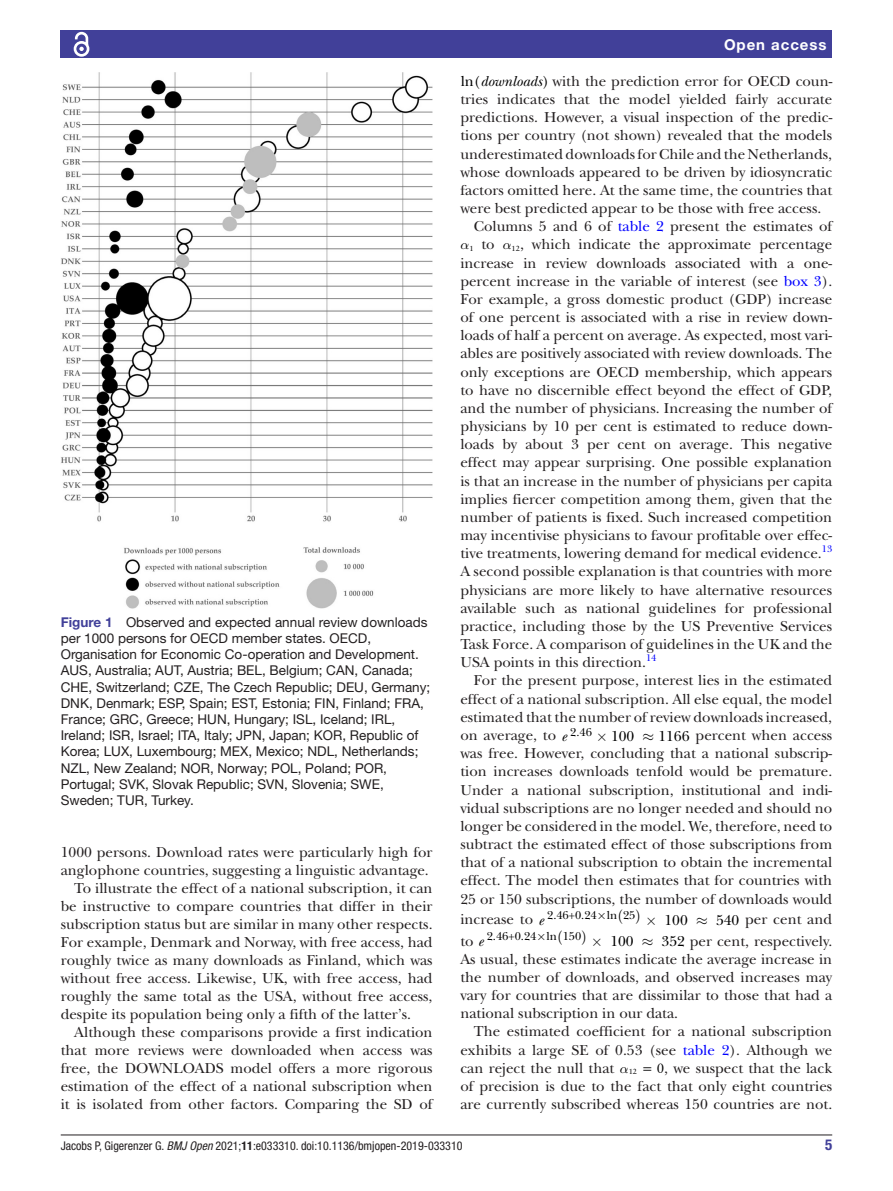
<style>
.page{position:relative;width:893px;height:1191px;background:#fff}
.page>*{position:absolute;margin:0;border:0;box-sizing:border-box;transform-origin:0 0}
.t1{font:15px/18.1px "New Baskerville";color:#231f20;text-align:justify}
.t2{font:700 15px "Helvetica Neue LT Std";letter-spacing:.065em;color:#fff}
.t3{font:700 condensed 15px "Helvetica Neue LT Std";color:#414099}
.t4{font:13.5px/16.2px "Helvetica Neue LT Std";color:#231f20}
.t5{font:condensed 12px "Helvetica Neue LT Std";color:#231f20}
.t6{font:12px "New Baskerville";color:#000}
.t7{font:12px "CMEX8";color:#000}
.t8{font:9.9px "New Baskerville";color:#00f}
.s1{font-weight:700;color:#414099}
.s2{color:#000}
.s3{font-style:italic;color:#000}
.s4{color:#00f}
.s5{font-family:"CMMI9";font-size:13.5px;color:#000}
.s6{font-family:"CMSY10";color:#000}
.s7{font-size:15px;color:#231f20}
.s8{font-style:italic;font-size:15px}
.s9{font-family:"CMSY8"}
.s10{font-family:"Classical Garamond BT";font-size:13.5px;color:#000}
.s11{font-style:italic}
.s12{font-weight:700}
</style>
<div class="page">
<hr style="left:61px;top:1134px;width:771px;height:1px;background:#231f20">
<div style="left:61px;top:31px;width:771px;height:27px;background:#414099"></div>
<svg style="left:73px;top:31px;width:17px;height:26px"></svg>
<img style="left:61px;top:73px;width:372px;height:536px">
<p class="t4" style="left:61px;top:613px;width:371px"><span class="s1">Figure 1</span> Observed and expected annual review downloads per 1000 persons for OECD member states. OECD, Organisation for Economic Co-operation and Development.<br>AUS, Australia; AUT, Austria; BEL, Belgium; CAN, Canada; CHE, Switzerland; CZE, The Czech Republic; DEU, Germany; DNK, Denmark; ESP, Spain; EST, Estonia; FIN, Finland; FRA, France; GRC, Greece; HUN, Hungary; ISL, Iceland; IRL, Ireland; ISR, Israel; ITA, Italy; JPN, Japan; KOR, Republic of Korea; LUX, Luxembourg; MEX, Mexico; NDL, Netherlands; NZL, New Zealand; NOR, Norway; POL, Poland; POR, Portugal; SVK, Slovak Republic; SVN, Slovenia; SWE, Sweden; TUR, Turkey.</p>
<p class="t1" style="left:61px;top:843px;width:373px">1000 persons. Download rates were particularly high for</p>
<p class="t1" style="left:61px;top:861px;width:370px">anglophone countries, suggesting a linguistic advantage.</p>
<p class="t1" style="left:74px;top:879px;width:360px">To illustrate the effect of a national subscription, it can</p>
<p class="t1" style="left:61px;top:897px;width:373px">be instructive to compare countries that differ in their</p>
<p class="t1" style="left:61px;top:915px;width:373px">subscription status but are similar in many other respects.</p>
<p class="t1" style="left:61px;top:933px;width:373px">For example, Denmark and Norway, with free access, had</p>
<p class="t1" style="left:61px;top:951px;width:373px">roughly twice as many downloads as Finland, which was</p>
<p class="t1" style="left:61px;top:969px;width:373px">without free access. Likewise, UK, with free access, had</p>
<p class="t1" style="left:61px;top:987px;width:373px">roughly the same total as the USA, without free access,</p>
<p class="t1" style="left:61px;top:1005px;width:352px">despite its population being only a fifth of the latter’s.</p>
<p class="t1" style="left:74px;top:1023px;width:360px">Although these comparisons provide a first indication</p>
<p class="t1" style="left:61px;top:1041px;width:373px">that more reviews were downloaded when access was</p>
<p class="t1" style="left:61px;top:1059px;width:373px">free, the DOWNLOADS model offers a more rigorous</p>
<p class="t1" style="left:61px;top:1077px;width:373px">estimation of the effect of a national subscription when</p>
<p class="t1" style="left:61px;top:1095px;width:373px">it is isolated from other factors. Comparing the SD of</p>
<p class="t2" style="left:724px;top:35px;width:104px">Open access</p>
<p class="t1" style="left:461px;top:72px;width:373px"><span class="s2">ln(</span><span class="s3">downloads</span><span class="s2">)</span> with the prediction error for OECD coun-</p>
<p class="t1" style="left:460px;top:90px;width:373px">tries indicates that the model yielded fairly accurate</p>
<p class="t1" style="left:460px;top:108px;width:373px">predictions. However, a visual inspection of the predic-</p>
<p class="t1" style="left:460px;top:126px;width:373px">tions per country (not shown) revealed that the models</p>
<p class="t1" style="left:460px;top:145px;width:373px">underestimated downloads for Chile and the Netherlands,</p>
<p class="t1" style="left:460px;top:163px;width:373px">whose downloads appeared to be driven by idiosyncratic</p>
<p class="t1" style="left:460px;top:181px;width:373px">factors omitted here. At the same time, the countries that</p>
<p class="t1" style="left:460px;top:199px;width:362px">were best predicted appear to be those with free access.</p>
<p class="t1" style="left:474px;top:217px;width:360px">Columns 5 and 6 of <span class="s4">table 2</span> present the estimates of</p>
<p class="t1" style="left:461px;top:235px;width:373px"><span class="s5">α</span><sub>1</sub> to <span class="s5">α</span><sub>12</sub>, which indicate the approximate percentage</p>
<p class="t1" style="left:460px;top:254px;width:373px">increase in review downloads associated with a one-</p>
<p class="t1" style="left:460px;top:272px;width:373px">percent increase in the variable of interest (see <span class="s4">box 3</span>).</p>
<p class="t1" style="left:460px;top:290px;width:373px">For example, a gross domestic product (GDP) increase</p>
<p class="t1" style="left:460px;top:308px;width:373px">of one percent is associated with a rise in review down-</p>
<p class="t1" style="left:460px;top:326px;width:373px">loads of half a percent on average. As expected, most vari-</p>
<p class="t1" style="left:460px;top:344px;width:373px">ables are positively associated with review downloads. The</p>
<p class="t1" style="left:460px;top:363px;width:373px">only exceptions are OECD membership, which appears</p>
<p class="t1" style="left:460px;top:381px;width:373px">to have no discernible effect beyond the effect of GDP,</p>
<p class="t1" style="left:460px;top:399px;width:373px">and the number of physicians. Increasing the number of</p>
<p class="t1" style="left:460px;top:417px;width:373px">physicians by 10 per cent is estimated to reduce down-</p>
<p class="t1" style="left:460px;top:435px;width:373px">loads by about 3 per cent on average. This negative</p>
<p class="t1" style="left:460px;top:453px;width:373px">effect may appear surprising. One possible explanation</p>
<p class="t1" style="left:460px;top:472px;width:373px">is that an increase in the number of physicians per capita</p>
<p class="t1" style="left:460px;top:490px;width:373px">implies fiercer competition among them, given that the</p>
<p class="t1" style="left:460px;top:508px;width:373px">number of patients is fixed. Such increased competition</p>
<p class="t1" style="left:460px;top:526px;width:373px">may incentivise physicians to favour profitable over effec-</p>
<p class="t1" style="left:460px;top:544px;width:363px">tive treatments, lowering demand for medical evidence.</p>
<p class="t8" style="left:822px;top:542px;width:12px">13</p>
<p class="t1" style="left:460px;top:562px;width:373px">A second possible explanation is that countries with more physicians are more likely to have alternative resources available such as national guidelines for professional practice, including those by the US Preventive Services Task Force. A comparison of guidelines in the UK and the USA points in this direction.</p>
<p class="t8" style="left:646px;top:651px;width:12px">14</p>
<p class="t1" style="left:460px;top:671px;width:373px;text-indent:14px">For the present purpose, interest lies in the estimated effect of a national subscription. All else equal, the model estimated that the number of review downloads increased, on average, to <span class="s3">e</span> <sup>2.46</sup> <span class="s6">×</span> <span class="s2">100</span> <span class="s6">≈</span> <span class="s2">1166</span> percent when access was free. However, concluding that a national subscrip&shy;tion increases downloads tenfold would be premature.<br>Under a national subscription, institutional and indi&shy;vidual subscriptions are no longer needed and should no longer be considered in the model. We, therefore, need to subtract the estimated effect of those subscriptions from that of a national subscription to obtain the incremental effect. The model then estimates that for countries with 25 or 150 subscriptions, the number of downloads would</p>
<p class="t6" style="left:460px;top:908px;width:158px"><span class="s7">increase to</span> <span class="s8">e</span> 2.46+0.24<span class="s9">×</span>ln</p>
<p class="t7" style="left:617px;top:898px;width:7px">(</p>
<p class="t6" style="left:623px;top:908px;width:14px">25</p>
<p class="t7" style="left:635px;top:898px;width:7px">)</p>
<p class="t1" style="left:645px;top:910px;width:188px"><span class="s6">×</span> <span class="s2">100</span> <span class="s6">≈</span> <span class="s2">540</span> per cent and</p>
<p class="t6" style="left:460px;top:929px;width:98px"><span class="s7">to</span> <span class="s8">e</span> 2.46+0.24<span class="s9">×</span>ln</p>
<p class="t7" style="left:557px;top:919px;width:7px">(</p>
<p class="t6" style="left:563px;top:929px;width:20px">150</p>
<p class="t7" style="left:581px;top:919px;width:7px">)</p>
<p class="t1" style="left:460px;top:931px;width:373px;text-indent:131px"><span class="s6">×</span> <span class="s2">100</span> <span class="s6">≈</span> <span class="s2">352</span> per cent, respectively.<br>As usual, these estimates indicate the average increase in the number of downloads, and observed increases may vary for countries that are dissimilar to those that had a national subscription in our data.</p>
<p class="t1" style="left:460px;top:1022px;width:373px;text-indent:14px">The estimated coefficient for a national subscription exhibits a large SE of 0.53 (see <span class="s4">table 2</span>). Although we can reject the null that <span class="s5">α</span><sub>12</sub> <span class="s10">= 0</span>, we suspect that the lack of precision is due to the fact that only eight countries are currently subscribed whereas 150 countries are not.</p>
<p class="t5" style="left:61px;top:1138px;width:403px">Jacobs P, Gigerenzer G. <span class="s11">BMJ Open</span> 2021;<span class="s12">11</span>:e033310. doi:10.1136/bmjopen-2019-033310</p>
<p class="t3" style="left:825px;top:1135px;width:9px">5</p>
</div>
